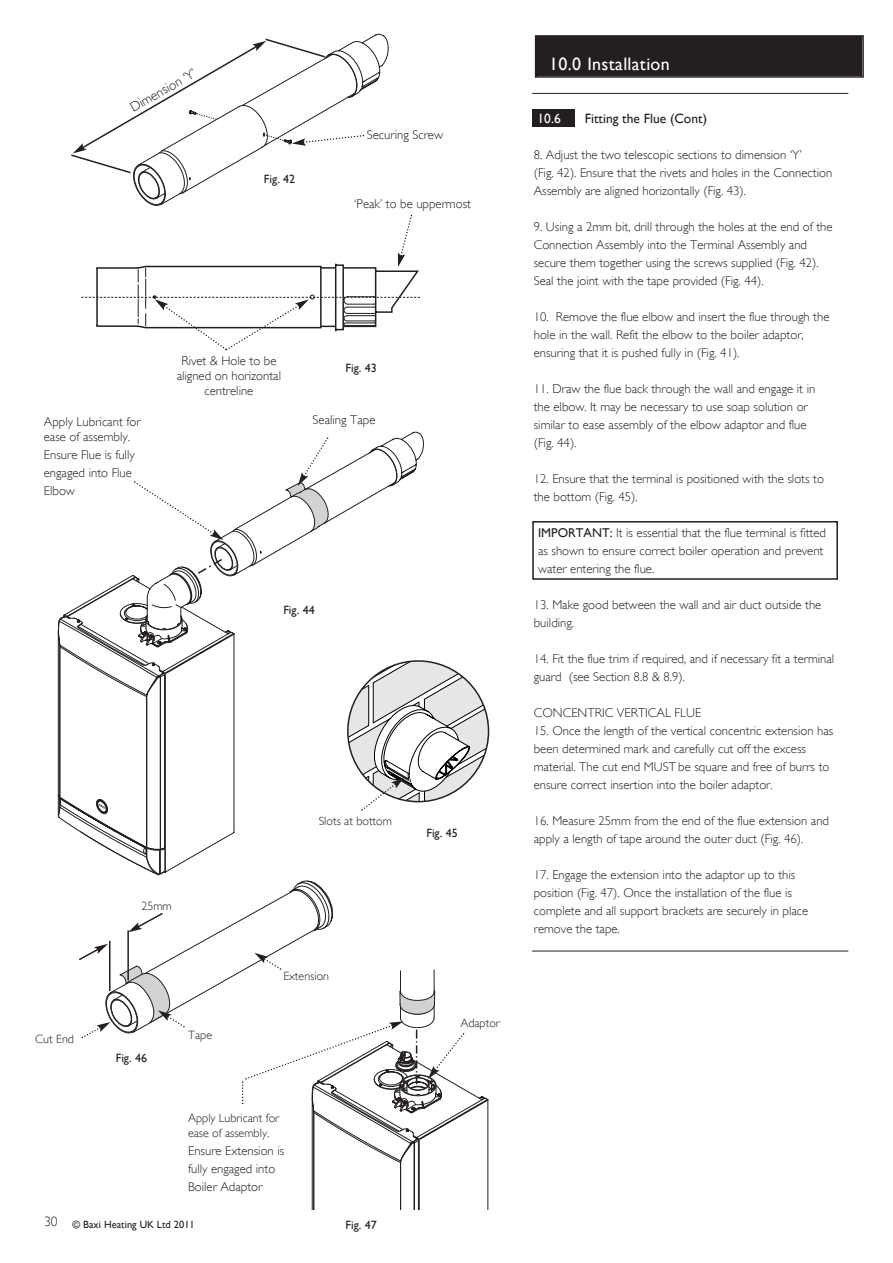
<style>
.page{position:relative;width:893px;height:1263px;background:#fff}
.page>*{position:absolute;margin:0;border:0;box-sizing:border-box;transform-origin:0 0}
.t1{font:18px "Gill Sans";letter-spacing:.02em;color:#fff}
.t2{font:13.5px "Gill Sans";color:#231f20}
.t3{font:300 13.5px "Gill Sans";color:#231f20}
.t4{font:13.5px "Gill Sans";color:#fff}
.t5{font:300 12.75px/18px "Gill Sans";color:#231f20}
.t6{font:300 12px/15px "Gill Sans";color:#231f20}
.t7{font:12px "Gill Sans";color:#231f20}
.t8{font:10.5px "Gill Sans";color:#231f20}
.s1{font-weight:400}
</style>
<div class="page">
<div style="left:533px;top:109px;width:42px;height:17px;background:#231f20"></div>
<div style="left:536px;top:37px;width:326px;height:39px;background:#231f20"></div>
<div style="left:535px;top:35px;width:329px;height:43px;border:2px solid #231f20"></div>
<div style="left:532px;top:521px;width:306px;height:59px;border:2px solid #231f20"></div>
<hr style="left:532px;top:93px;width:316px;height:1px;background:#231f20">
<hr style="left:532px;top:951px;width:316px;height:1px;background:#231f20">
<svg style="left:81px;top:214px;width:339px;height:137px"></svg>
<svg style="left:71px;top:34px;width:318px;height:172px"></svg>
<svg style="left:58px;top:432px;width:431px;height:777px"></svg>
<p class="t3" style="left:127px;top:102px;width:75px;rotate:-30deg">Dimension ‘Y’</p>
<p class="t7" style="left:264px;top:172px;width:33px">Fig. 42</p>
<p class="t5" style="left:367px;top:126px;width:78px">Securing Screw</p>
<p class="t5" style="left:354px;top:195px;width:118px">‘Peak’ to be uppermost</p>
<p class="t5" style="left:44px;top:414px;width:98px;line-height:15px">Apply Lubricant for ease of assembly.</p>
<p class="t5" style="left:44px;top:446px;width:92px">Ensure Flue is fully engaged into Flue<br>Elbow</p>
<p class="t5" style="left:177px;top:353px;width:106px;line-height:15.3px;text-align:center">Rivet &amp; Hole to be aligned on horizontal centreline</p>
<p class="t7" style="left:346px;top:361px;width:33px">Fig. 43</p>
<p class="t5" style="left:313px;top:410px;width:64px">Sealing Tape</p>
<p class="t7" style="left:283px;top:603px;width:33px">Fig. 44</p>
<p class="t6" style="left:35px;top:1031px;width:40px">Cut End</p>
<p class="t6" style="left:319px;top:813px;width:75px">Slots at bottom</p>
<p class="t6" style="left:141px;top:898px;width:32px">25mm</p>
<p class="t7" style="left:116px;top:1051px;width:33px">Fig. 46</p>
<p class="t6" style="left:188px;top:1027px;width:25px">Tape</p>
<p class="t6" style="left:283px;top:968px;width:47px">Extension</p>
<p class="t6" style="left:188px;top:1110px;width:93px">Apply Lubricant for ease of assembly.</p>
<p class="t5" style="left:188px;top:1142px;width:98px">Ensure Extension is fully engaged into<br>Boiler Adaptor</p>
<p class="t3" style="left:44px;top:1214px;width:15px">30</p>
<p class="t8" style="left:73px;top:1218px;width:124px">© Baxi Heating UK Ltd 2011</p>
<p class="t7" style="left:346px;top:1218px;width:33px">Fig. 47</p>
<p class="t7" style="left:426px;top:826px;width:33px">Fig. 45</p>
<p class="t6" style="left:460px;top:1016px;width:41px">Adaptor</p>
<h1 class="t1" style="left:549px;top:53px;width:122px">10.0 Installation</h1>
<p class="t4" style="left:537px;top:110px;width:25px">10.6</p>
<p class="t2" style="left:585px;top:110px;width:124px">Fitting the Flue (Cont)</p>
<p class="t5" style="left:534px;top:146px;width:300px">8. Adjust the two telescopic sections to dimension ‘Y’<br>(Fig. 42). Ensure that the rivets and holes in the Connection<br>Assembly are aligned horizontally (Fig. 43).</p>
<p class="t5" style="left:534px;top:218px;width:300px">9. Using a 2mm bit, drill through the holes at the end of the Connection Assembly into the Terminal Assembly and secure them together using the screws supplied (Fig. 42).<br>Seal the joint with the tape provided (Fig. 44).</p>
<p class="t5" style="left:534px;top:308px;width:297px">10. Remove the flue elbow and insert the flue through the hole in the wall. Refit the elbow to the boiler adaptor, ensuring that it is pushed fully in (Fig. 41).</p>
<p class="t5" style="left:534px;top:380px;width:283px">11. Draw the flue back through the wall and engage it in the elbow. It may be necessary to use soap solution or similar to ease assembly of the elbow adaptor and flue (Fig. 44).</p>
<p class="t5" style="left:534px;top:470px;width:292px">12. Ensure that the terminal is positioned with the slots to the bottom (Fig. 45).</p>
<p class="t5" style="left:538px;top:524px;width:290px"><span class="s1">IMPORTANT:</span> It is essential that the flue terminal is fitted as shown to ensure correct boiler operation and prevent water entering the flue.</p>
<p class="t5" style="left:534px;top:596px;width:289px">13. Make good between the wall and air duct outside the building.</p>
<p class="t5" style="left:534px;top:650px;width:302px">14. Fit the flue trim if required, and if necessary fit a terminal guard (see Section 8.8 &amp; 8.9).</p>
<p class="t5" style="left:534px;top:704px;width:169px">CONCENTRIC VERTICAL FLUE</p>
<p class="t5" style="left:534px;top:722px;width:301px">15. Once the length of the vertical concentric extension has been determined mark and carefully cut off the excess material. The cut end MUST be square and free of burrs to ensure correct insertion into the boiler adaptor.</p>
<p class="t5" style="left:534px;top:812px;width:297px">16. Measure 25mm from the end of the flue extension and apply a length of tape around the outer duct (Fig. 46).</p>
<p class="t5" style="left:534px;top:866px;width:276px">17. Engage the extension into the adaptor up to this position (Fig. 47). Once the installation of the flue is complete and all support brackets are securely in place remove the tape.</p>
</div>
